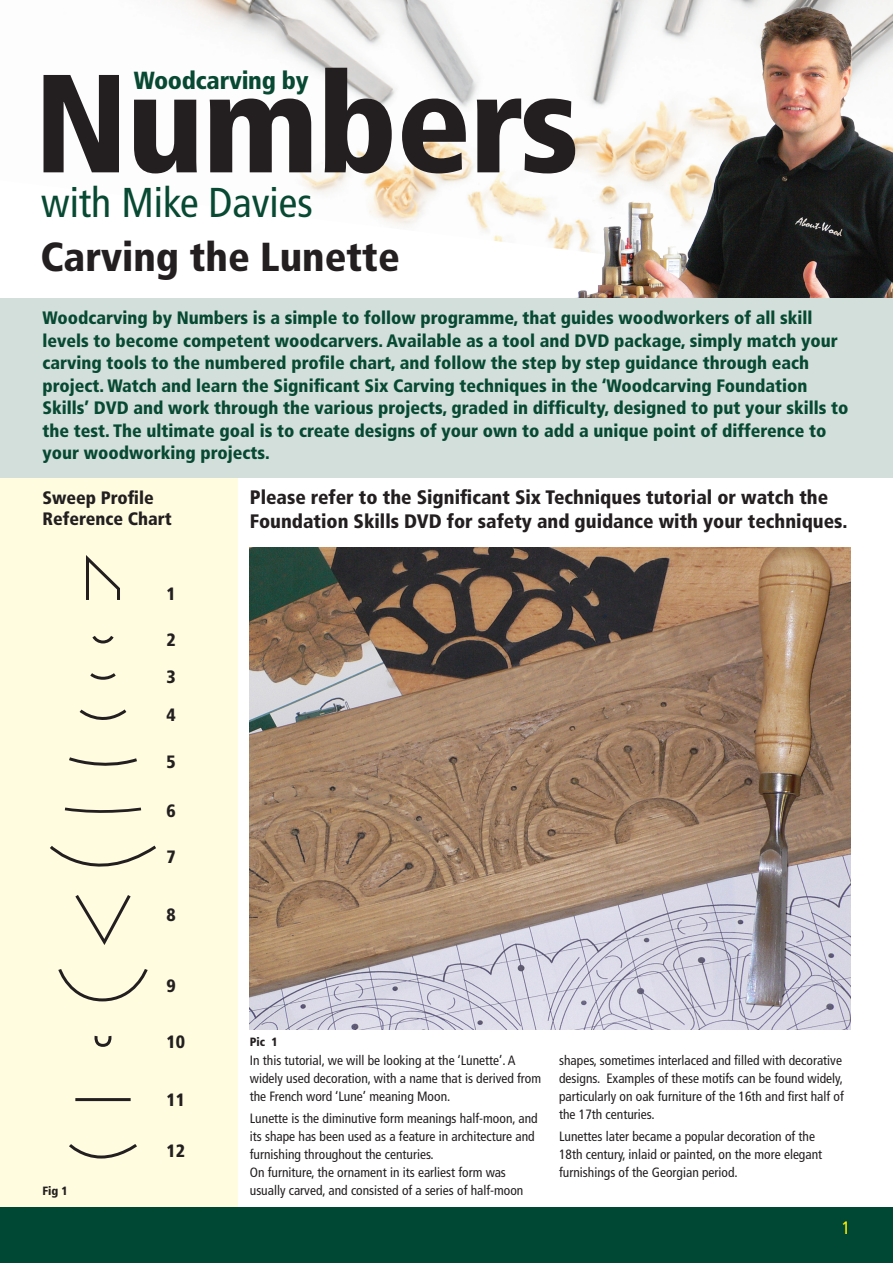
<style>
.page{position:relative;width:893px;height:1263px;background:#fff}
.page>*{position:absolute;margin:0;border:0;box-sizing:border-box;transform-origin:0 0}
.t1{font:900 condensed 139.5px "Frutiger";letter-spacing:-.01em;color:#231f20}
.t2{font:condensed 41.7px "Frutiger";color:#074932}
.t3{font:900 condensed 40.5px "Frutiger";color:#231f20}
.t4{font:900 condensed 24.75px "Frutiger";letter-spacing:-.01em;color:#074932}
.t5{font:900 condensed 19.5px/23.4px "Frutiger";color:#231f20}
.t6{font:900 condensed 18px/22.5px "Frutiger";color:#074932}
.t7{font:900 condensed 18px/21.6px "Frutiger";color:#231f20}
.t8{font:condensed 18px "Frutiger";color:#fff101}
.t9{font:900 condensed 17.85px "Frutiger";color:#231f20}
.t10{font:condensed 13.5px/18px "Frutiger";color:#231f20}
.t11{font:900 condensed 12px "Frutiger";color:#231f20}
</style>
<div class="page">
<div style="left:0;top:477px;width:237px;height:731px;background:#fffce0"></div>
<img style="left:170px;top:0;width:374px;height:242px">
<img style="left:544px;top:0;width:349px;height:298px">
<div style="left:0;top:298px;width:893px;height:179px;background:#d2dfda"></div>
<div style="left:0;top:1208px;width:893px;height:55px;background:#004833"></div>
<img style="left:250px;top:547px;width:600px;height:482px">
<svg style="left:86px;top:555px;width:34px;height:45px"></svg>
<svg style="left:92px;top:636px;width:22px;height:8px"></svg>
<svg style="left:90px;top:673px;width:26px;height:7px"></svg>
<svg style="left:79px;top:709px;width:48px;height:11px"></svg>
<svg style="left:69px;top:757px;width:68px;height:9px"></svg>
<svg style="left:50px;top:845px;width:106px;height:100px"></svg>
<svg style="left:58px;top:969px;width:90px;height:33px"></svg>
<svg style="left:94px;top:1035px;width:18px;height:12px"></svg>
<hr style="left:75px;top:1098px;width:56px;height:3px;background:#231f20">
<svg style="left:69px;top:1144px;width:68px;height:15px"></svg>
<svg style="left:64px;top:807px;width:78px;height:6px"></svg>
<p class="t1" style="left:35px;top:40px;width:546px">Numbers</p>
<p class="t4" style="left:134px;top:65px;width:176px">Woodcarving by</p>
<p class="t2" style="left:41px;top:178px;width:273px">with Mike Davies</p>
<p class="t3" style="left:40px;top:233px;width:361px">Carving the Lunette</p>
<p class="t6" style="left:43px;top:307px;width:807px">Woodcarving by Numbers is a simple to follow programme, that guides woodworkers of all skill levels to become competent woodcarvers. Available as a tool and DVD package, simply match your carving tools to the numbered profile chart, and follow the step by step guidance through each project. Watch and learn the Significant Six Carving techniques in the ‘Woodcarving Foundation Skills’ DVD and work through the various projects, graded in difficulty, designed to put your skills to the test. The ultimate goal is to create designs of your own to add a unique point of difference to your woodworking projects.</p>
<p class="t7" style="left:43px;top:487px;width:131px">Sweep Profile<br>Reference Chart</p>
<p class="t9" style="left:167px;top:583px;width:11px">1</p>
<p class="t9" style="left:167px;top:629px;width:11px">2</p>
<p class="t9" style="left:167px;top:666px;width:11px">3</p>
<p class="t9" style="left:167px;top:704px;width:11px">4</p>
<p class="t9" style="left:167px;top:751px;width:11px">5</p>
<p class="t9" style="left:167px;top:800px;width:11px">6</p>
<p class="t9" style="left:167px;top:846px;width:11px">7</p>
<p class="t9" style="left:167px;top:904px;width:11px">8</p>
<p class="t9" style="left:167px;top:975px;width:11px">9</p>
<p class="t9" style="left:167px;top:1031px;width:20px">10</p>
<p class="t11" style="left:43px;top:1184px;width:27px">Fig 1</p>
<p class="t9" style="left:167px;top:1089px;width:20px">11</p>
<p class="t9" style="left:167px;top:1140px;width:20px">12</p>
<p class="t5" style="left:250px;top:486px;width:599px">Please refer to the Significant Six Techniques tutorial or watch the<br>Foundation Skills DVD for safety and guidance with your techniques.</p>
<p class="t11" style="left:250px;top:1034px;width:29px">Pic 1</p>
<p class="t10" style="left:250px;top:1051px;width:293px">In this tutorial, we will be looking at the ‘Lunette’. A widely used decoration, with a name that is derived from the French word ‘Lune’ meaning Moon.</p>
<p class="t10" style="left:250px;top:1109px;width:289px">Lunette is the diminutive form meanings half-moon, and its shape has been used as a feature in architecture and furnishing throughout the centuries.<br>On furniture, the ornament in its earliest form was usually carved, and consisted of a series of half-moon</p>
<p class="t10" style="left:559px;top:1051px;width:286px">shapes, sometimes interlaced and filled with decorative designs. Examples of these motifs can be found widely, particularly on oak furniture of the 16th and first half of the 17th centuries.</p>
<p class="t10" style="left:559px;top:1127px;width:265px">Lunettes later became a popular decoration of the<br>18th century, inlaid or painted, on the more elegant furnishings of the Georgian period.</p>
<p class="t8" style="left:842px;top:1217px;width:10px">1</p>
</div>
